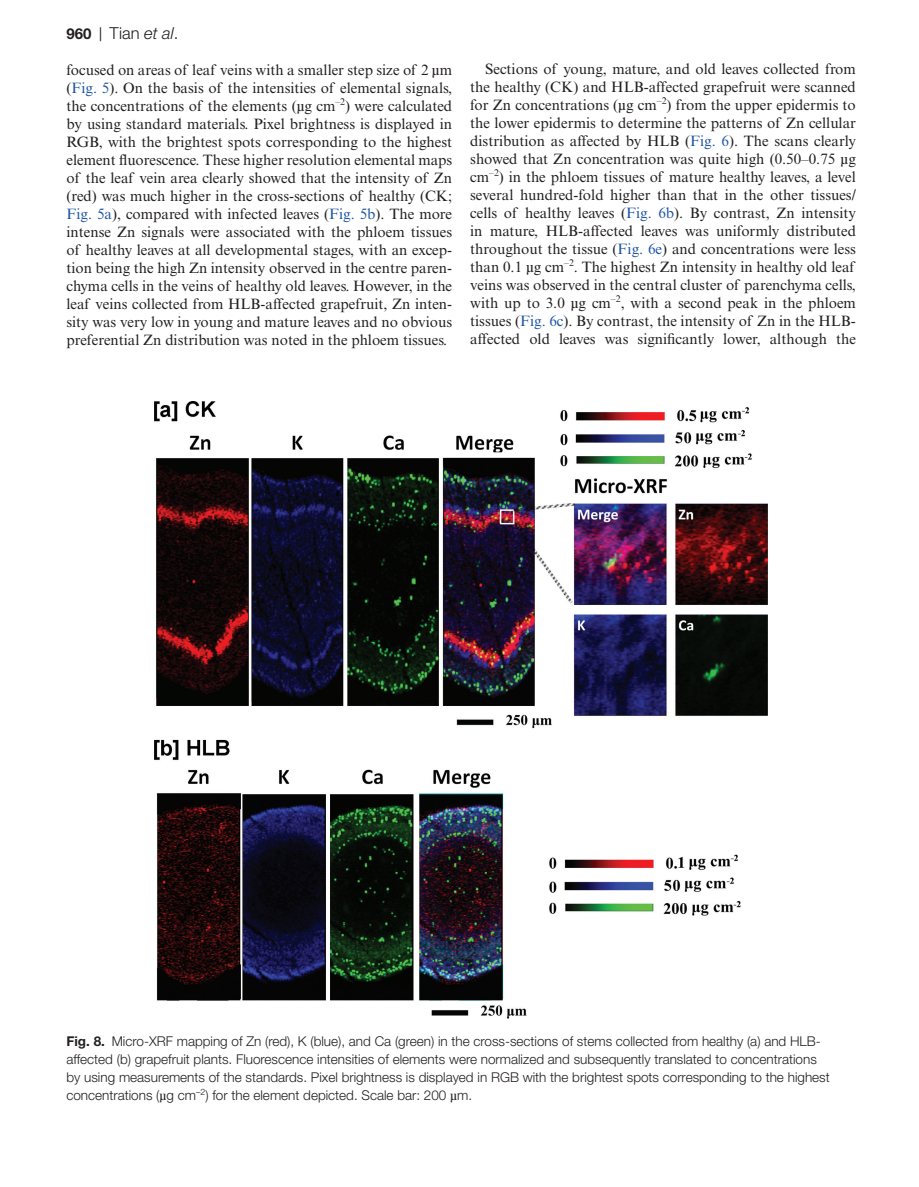
<style>
.page{position:relative;width:919px;height:1187px;background:#fff}
.page>*{position:absolute;margin:0;border:0;box-sizing:border-box;transform-origin:0 0}
.t1{font:300 16.5px "Helvetica Neue LT Std";color:#231f20}
.t2{font:15px/18px "Times New Roman MT Std";color:#231f20;text-align:justify}
.t3{font:300 13.5px/18px "Helvetica Neue LT Std";color:#231f20}
.s1{font-weight:700;font-size:15px}
.s2{font-family:"Times New Roman MT Std";font-weight:400;font-size:15px}
.s3{font-style:italic}
.s4{font-family:"Gandhari Unicode"}
.s5{color:#1e56a6}
.s6{font-weight:700}
.s7{font-family:"Gandhari Unicode";font-weight:400}
</style>
<div class="page">
<img style="left:155px;top:401px;width:612px;height:617px">
<p class="t1" style="left:66px;top:23px;width:113px"><span class="s1">960</span> <span class="s2">|</span> Tian <span class="s3">et al</span>.</p>
<p class="t2" style="left:66px;top:61px;width:387px">focused on areas of leaf veins with a smaller step size of 2 <span class="s4">µ</span>m (<span class="s5">Fig. 5</span>). On the basis of the intensities of elemental signals, the concentrations of the elements (<span class="s4">µ</span>g cm<sup>–2</sup>) were calculated by using standard materials. Pixel brightness is displayed in RGB, with the brightest spots corresponding to the highest element fluorescence. These higher resolution elemental maps of the leaf vein area clearly showed that the intensity of Zn (red) was much higher in the cross-sections of healthy (CK; <span class="s5">Fig. 5a</span>), compared with infected leaves (<span class="s5">Fig. 5b</span>). The more intense Zn signals were associated with the phloem tissues of healthy leaves at all developmental stages, with an excep&shy;tion being the high Zn intensity observed in the centre paren&shy;chyma cells in the veins of healthy old leaves. However, in the leaf veins collected from HLB-affected grapefruit, Zn inten&shy;sity was very low in young and mature leaves and no obvious preferential Zn distribution was noted in the phloem tissues.</p>
<p class="t2" style="left:470px;top:60px;width:387px;text-indent:15px">Sections of young, mature, and old leaves collected from the healthy (CK) and HLB-affected grapefruit were scanned for Zn concentrations (<span class="s4">µ</span>g cm<sup>–2</sup>) from the upper epidermis to the lower epidermis to determine the patterns of Zn cellular distribution as affected by HLB (<span class="s5">Fig. 6</span>). The scans clearly showed that Zn concentration was quite high (0.50–0.75 <span class="s4">µ</span>g cm<sup>–2</sup>) in the phloem tissues of mature healthy leaves, a level several hundred-fold higher than that in the other tissues/ cells of healthy leaves (<span class="s5">Fig. 6b</span>). By contrast, Zn intensity in mature, HLB-affected leaves was uniformly distributed throughout the tissue (<span class="s5">Fig. 6e</span>) and concentrations were less than 0.1 <span class="s4">µ</span>g cm<sup>–2</sup>. The highest Zn intensity in healthy old leaf veins was observed in the central cluster of parenchyma cells, with up to 3.0 <span class="s4">µ</span>g cm<sup>–2</sup>, with a second peak in the phloem tissues (<span class="s5">Fig. 6c</span>). By contrast, the intensity of Zn in the HLB&shy;affected old leaves was significantly lower, although the</p>
<p class="t3" style="left:66px;top:1031px;width:764px"><span class="s6">Fig. 8.</span> Micro-XRF mapping of Zn (red), K (blue), and Ca (green) in the cross-sections of stems collected from healthy (a) and HLB&shy;affected (b) grapefruit plants. Fluorescence intensities of elements were normalized and subsequently translated to concentrations by using measurements of the standards. Pixel brightness is displayed in RGB with the brightest spots corresponding to the highest concentrations (<span class="s7">µ</span>g cm<sup>–2</sup>) for the element depicted. Scale bar: 200 <span class="s7">µ</span>m.</p>
</div>
